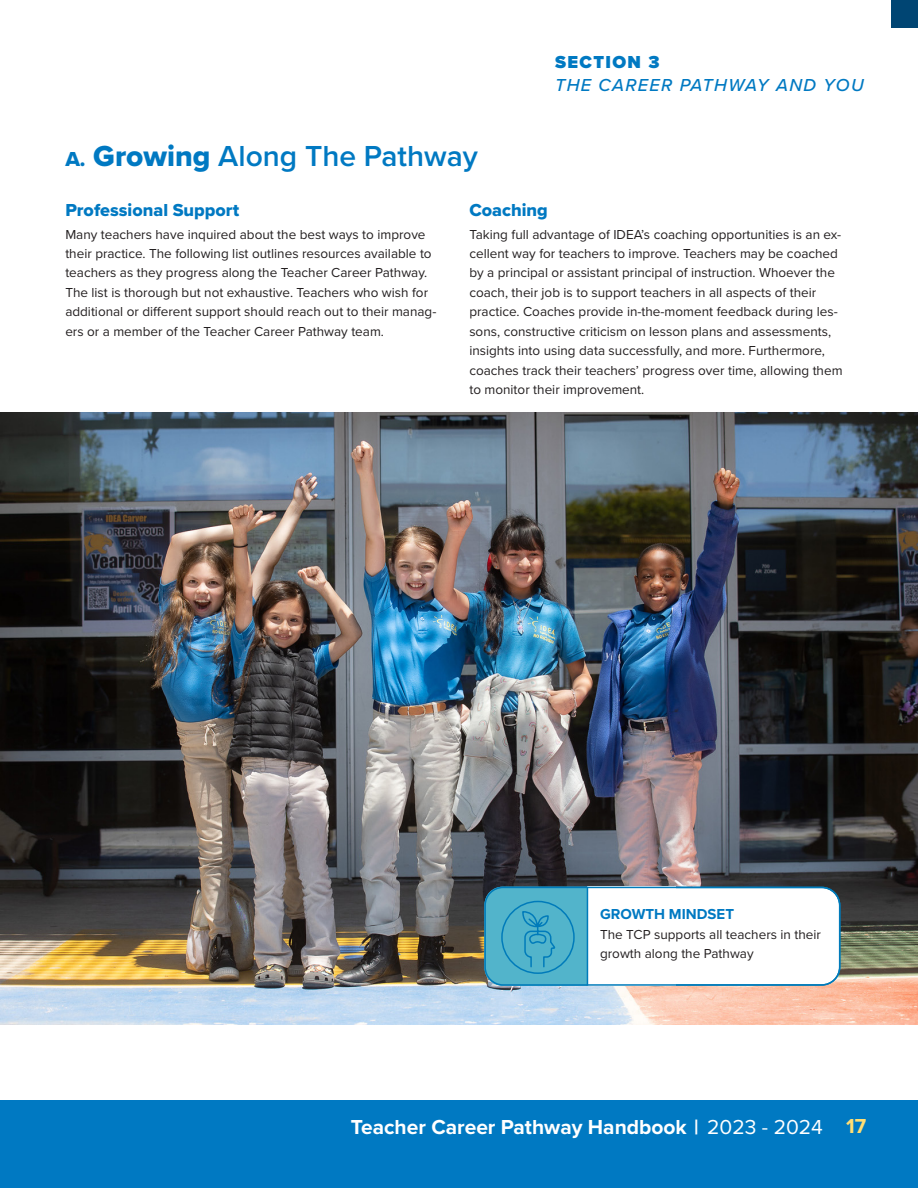
<style>
.page{position:relative;width:918px;height:1188px;background:#fff}
.page>*{position:absolute;margin:0;border:0;box-sizing:border-box;transform-origin:0 0}
.TITLE_LINE{font:600 30px "Proxima Nova";color:#0079c2}
.t1{font:700 21px "Proxima Nova";color:#fff}
.TITLE_LINE-2{font:18px "Proxima Nova Extrabld";color:#0079c2}
.new_headline_for_gra{font:italic 500 18px "Proxima Nova";letter-spacing:.075em;color:#0079c2}
.new_headline_for_gra-2{font:900 18px "Proxima Nova";letter-spacing:.075em;color:#0079c2}
.BODY{font:700 15px "Proxima Nova";color:#0079c2}
.BODY-2{font:13.5px/19.5px "Proxima Nova";color:#231f20}
.s1{font-family:"Proxima Nova Extrabld";font-weight:400;font-size:21px}
.s2{font-family:"Proxima Nova Extrabld";font-weight:400}
.s3{font-weight:400}
.s4{color:#ffde74}
</style>
<div class="page">
<div style="left:0;top:1100px;width:918px;height:88px;background:#0079c2"></div>
<img style="left:0;top:412px;width:918px;height:612px">
<div style="left:891px;top:0;width:27px;height:28px;background:#004573"></div>
<div style="left:485px;top:887px;width:355px;height:98px;background:#fff;border-radius:18px"></div>
<div style="left:484px;top:887px;width:174px;height:99px;background:#52b4cb;border-radius:18px"></div>
<svg style="left:522px;top:911px;width:35px;height:57px"></svg>
<div style="left:501px;top:901px;width:74px;height:73px;border:2px solid #007bba;border-radius:50%"></div>
<div style="left:587px;top:887px;width:89px;height:99px;background:#fff"></div>
<div style="left:484px;top:887px;width:356px;height:99px;border:2px solid #007bba;border-radius:18px"></div>
<hr style="left:587px;top:887px;width:1px;height:99px;background:#007bba">
<p class="new_headline_for_gra-2" style="left:555px;top:49px;width:106px">SECTION 3</p>
<p class="new_headline_for_gra" style="left:555px;top:71px;width:310px">THE CAREER PATHWAY AND YOU</p>
<p class="TITLE_LINE" style="left:65px;top:134px;width:414px"><span class="s1">A.</span> <span class="s2">Growing</span> Along The Pathway</p>
<p class="TITLE_LINE-2" style="left:65px;top:197px;width:175px">Professional Support</p>
<p class="TITLE_LINE-2" style="left:469px;top:197px;width:80px">Coaching</p>
<p class="BODY-2" style="left:65px;top:224px;width:373px">Many teachers have inquired about the best ways to improve their practice. The following list outlines resources available to teachers as they progress along the Teacher Career Pathway.<br>The list is thorough but not exhaustive. Teachers who wish for additional or different support should reach out to their manag&shy;ers or a member of the Teacher Career Pathway team.</p>
<p class="BODY-2" style="left:469px;top:224px;width:375px">Taking full advantage of IDEA’s coaching opportunities is an ex&shy;cellent way for teachers to improve. Teachers may be coached by a principal or assistant principal of instruction. Whoever the coach, their job is to support teachers in all aspects of their practice. Coaches provide in-the-moment feedback during les&shy;sons, constructive criticism on lesson plans and assessments, insights into using data successfully, and more. Furthermore, coaches track their teachers’ progress over time, allowing them to monitor their improvement.</p>
<p class="BODY" style="left:600px;top:903px;width:136px">GROWTH MINDSET</p>
<p class="BODY-2" style="left:600px;top:924px;width:222px">The TCP supports all teachers in their growth along the Pathway</p>
<h2 class="t1" style="left:351px;top:1112px;width:517px">Teacher Career Pathway Handbook | <span class="s3">2023 - 2024</span> <span class="s4">17</span></h2>
</div>
